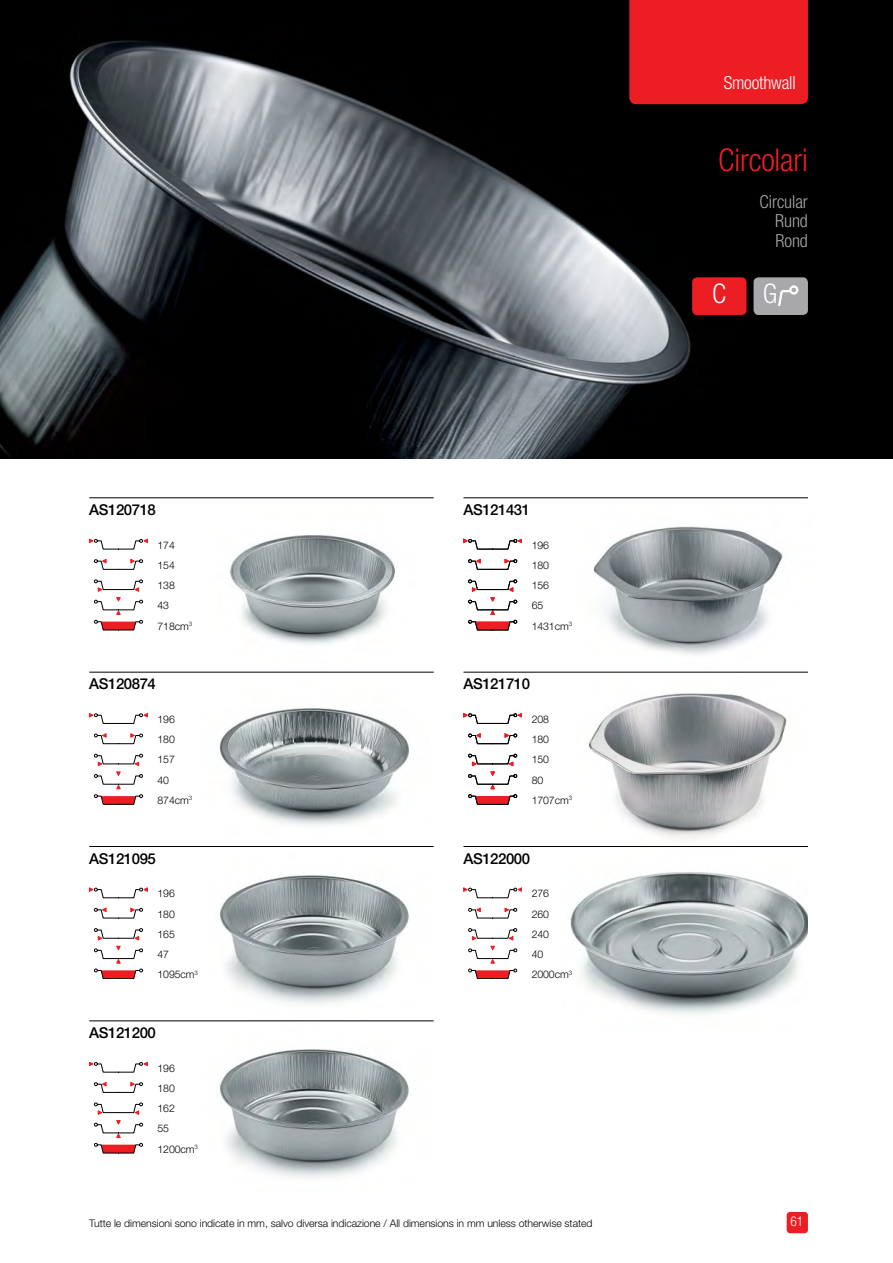
<style>
.page{position:relative;width:893px;height:1263px;background:#fff}
.page>*{position:absolute;margin:0;border:0;box-sizing:border-box;transform-origin:0 0}
.t1{font:300 condensed 31.5px "Helvetica Neue LT Std";letter-spacing:-.005em;color:#ed1d24}
.t2{font:300 condensed 27.15px "Helvetica Neue LT Std";color:#fff}
.t3{font:300 condensed 18px "Helvetica Neue LT Std";letter-spacing:-.01em;color:#fff}
.t4{font:300 condensed 18px/19.5px "Helvetica Neue LT Std";letter-spacing:-.005em;color:#a8a8aa;text-align:justify}
.t5{font:500 15px "Helvetica Neue LT Std";letter-spacing:-.03em;color:#000}
.t6{font:300 condensed 13.5px "Helvetica Neue LT Std";color:#fff}
.t7{font:300 10.5px/20.2px "Helvetica Neue LT Std";letter-spacing:-.01em;color:#000}
</style>
<div class="page">
<div style="left:787px;top:1212px;width:21px;height:21px;background:#ed1d24;border-radius:3px"></div>
<div style="left:0;top:0;width:893px;height:458px;background:#000"></div>
<img style="left:0;top:40px;width:808px;height:418px">
<div style="left:629px;top:0;width:179px;height:104px;background:#ed1d24"></div>
<img style="left:588px;top:693px;width:199px;height:146px">
<img style="left:593px;top:526px;width:190px;height:129px">
<img style="left:220px;top:875px;width:189px;height:129px">
<img style="left:220px;top:1049px;width:189px;height:129px">
<img style="left:219px;top:708px;width:190px;height:118px">
<img style="left:230px;top:535px;width:165px;height:110px">
<hr style="left:89px;top:672px;width:345px;height:1px;background:#000">
<img style="left:570px;top:872px;width:238px;height:142px">
<hr style="left:463px;top:846px;width:345px;height:1px;background:#000">
<hr style="left:89px;top:497px;width:345px;height:1px;background:#000">
<svg style="left:89px;top:539px;width:59px;height:91px"></svg>
<svg style="left:89px;top:713px;width:59px;height:92px"></svg>
<svg style="left:463px;top:887px;width:59px;height:92px"></svg>
<div style="left:753px;top:277px;width:55px;height:38px;background:#a8a8aa;border-radius:5px"></div>
<div style="left:692px;top:277px;width:54px;height:38px;background:#ed1d24;border-radius:5px"></div>
<svg style="left:778px;top:286px;width:20px;height:20px"></svg>
<hr style="left:463px;top:672px;width:345px;height:1px;background:#000">
<svg style="left:463px;top:713px;width:59px;height:92px"></svg>
<hr style="left:89px;top:846px;width:345px;height:1px;background:#000">
<hr style="left:89px;top:1020px;width:345px;height:1px;background:#000">
<svg style="left:89px;top:887px;width:59px;height:92px"></svg>
<svg style="left:89px;top:1062px;width:59px;height:91px"></svg>
<hr style="left:463px;top:497px;width:345px;height:1px;background:#000">
<svg style="left:463px;top:539px;width:59px;height:91px"></svg>
<h3 class="t5" style="left:89px;top:501px;width:68px">AS120718</h3>
<p class="t7" style="left:158px;top:534px;width:36px">174<br>154<br>138<br>43<br>718cm<sup>3</sup></p>
<h3 class="t5" style="left:89px;top:675px;width:68px">AS120874</h3>
<p class="t7" style="left:158px;top:709px;width:36px">196<br>180<br>157<br>40<br>874cm<sup>3</sup></p>
<h3 class="t5" style="left:89px;top:849px;width:68px">AS121095</h3>
<p class="t7" style="left:158px;top:883px;width:42px">196<br>180<br>165<br>47<br>1095cm<sup>3</sup></p>
<h3 class="t5" style="left:89px;top:1024px;width:68px">AS121200</h3>
<p class="t7" style="left:158px;top:1057px;width:42px">196<br>180<br>162<br>55<br>1200cm<sup>3</sup></p>
<h3 class="t5" style="left:463px;top:501px;width:68px">AS121431</h3>
<p class="t7" style="left:532px;top:534px;width:42px">196<br>180<br>156<br>65<br>1431cm<sup>3</sup></p>
<h3 class="t5" style="left:463px;top:675px;width:68px">AS121710</h3>
<p class="t7" style="left:532px;top:709px;width:42px">208<br>180<br>150<br>80<br>1707cm<sup>3</sup></p>
<h3 class="t5" style="left:463px;top:849px;width:68px">AS122000</h3>
<p class="t7" style="left:532px;top:883px;width:42px">276<br>260<br>240<br>40<br>2000cm<sup>3</sup></p>
<p class="t7" style="left:89px;top:1212px;width:505px">Tutte le dimensioni sono indicate in mm, salvo diversa indicazione / All dimensions in mm unless otherwise stated</p>
<h3 class="t3" style="left:724px;top:73px;width:49px">Smooth</h3>
<h3 class="t3" style="left:725px;top:73px;width:72px">Wrinklewall</h3>
<h1 class="t1" style="left:718px;top:142px;width:91px">Circolari</h1>
<h3 class="t4" style="left:775px;top:192px;width:34px;text-indent:-16px">Circular Rund Rond</h3>
<h2 class="t2" style="left:712px;top:278px;width:16px">C</h2>
<h2 class="t2" style="left:763px;top:278px;width:16px">G</h2>
<p class="t6" style="left:790px;top:1213px;width:14px">61</p>
</div>
